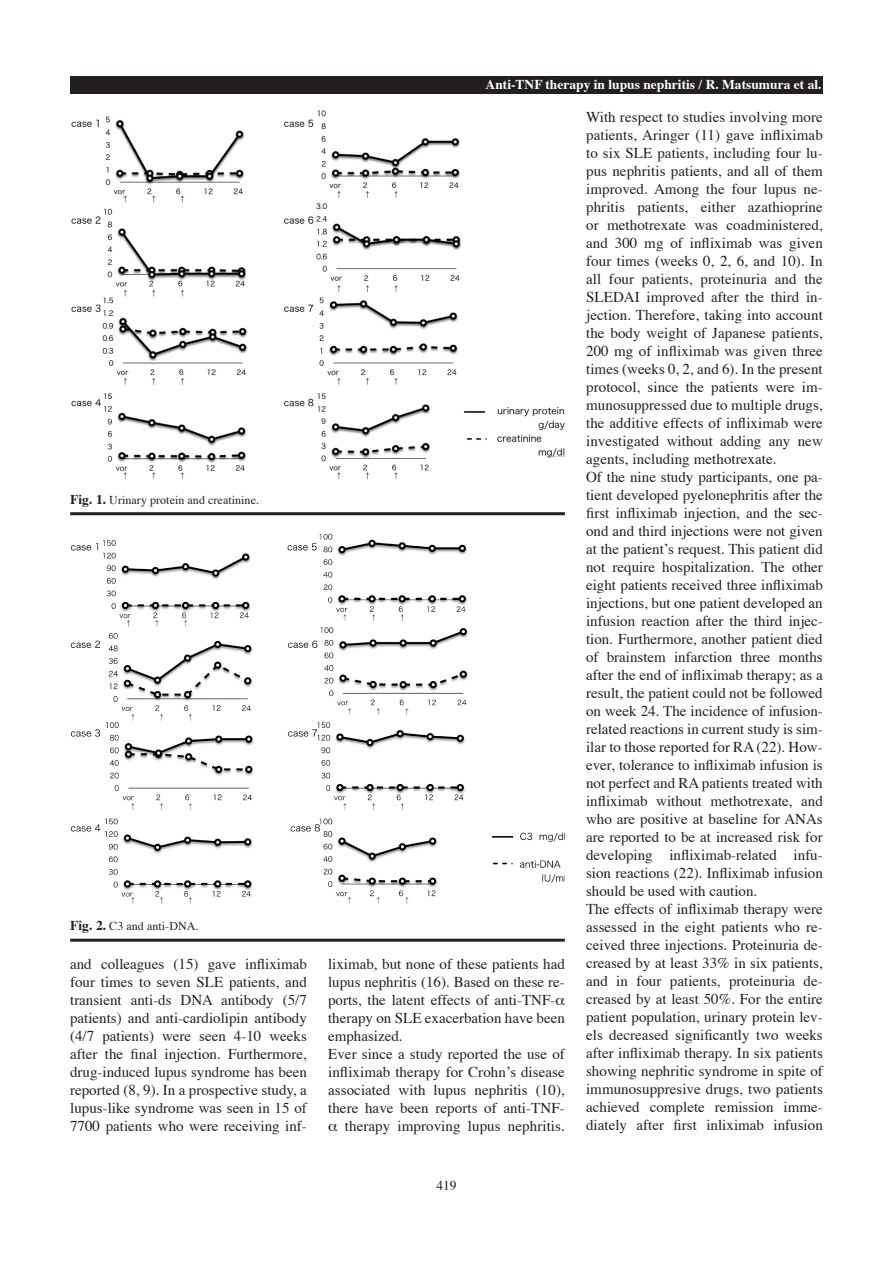
<style>
.page{position:relative;width:893px;height:1263px;background:#fff}
.page>*{position:absolute;margin:0;border:0;box-sizing:border-box;transform-origin:0 0}
.t1{font:15px/18px "Times";color:#231f20;text-align:justify}
.t2{font:700 13.5px "Times";color:#fff}
.t3{font:13.5px "Times";color:#231f20}
.t4{font:12px "Times";letter-spacing:.005em;color:#231f20}
.s1{font-weight:700;font-size:13.5px}
</style>
<div class="page">
<div style="left:70px;top:77px;width:753px;height:17px;background:#231f20"></div>
<img style="left:71px;top:111px;width:494px;height:368px">
<hr style="left:70px;top:512px;width:495px;height:3px;background:#231f20">
<img style="left:71px;top:534px;width:494px;height:370px">
<hr style="left:70px;top:939px;width:495px;height:3px;background:#231f20">
<p class="t2" style="left:486px;top:71px;width:337px">Anti-TNF therapy in lupus nephritis / R. Matsumura et al.</p>
<p class="t4" style="left:70px;top:488px;width:190px"><span class="s1">Fig. 1.</span> Urinary protein and creatinine.</p>
<p class="t4" style="left:70px;top:915px;width:130px"><span class="s1">Fig. 2.</span> C3 and anti-DNA.</p>
<p class="t1" style="left:70px;top:953px;width:238px">and colleagues (15) gave infliximab four times to seven SLE patients, and transient anti-ds DNA antibody (5/7 patients) and anti-cardiolipin antibody (4/7 patients) were seen 4-10 weeks after the final injection. Furthermore, drug-induced lupus syndrome has been reported (8, 9). In a prospective study, a lupus-like syndrome was seen in 15 of 7700 patients who were receiving inf-</p>
<p class="t1" style="left:328px;top:953px;width:238px">liximab, but none of these patients had</p>
<p class="t1" style="left:328px;top:971px;width:238px">lupus nephritis (16). Based on these re-</p>
<p class="t1" style="left:328px;top:989px;width:229px">ports, the latent effects of anti-TNF-</p>
<p class="t1" style="left:328px;top:1007px;width:238px">therapy on SLE exacerbation have been</p>
<p class="t1" style="left:328px;top:1025px;width:76px">emphasized.</p>
<p class="t1" style="left:328px;top:1043px;width:238px">Ever since a study reported the use of</p>
<p class="t1" style="left:328px;top:1061px;width:238px">infliximab therapy for Crohn’s disease</p>
<p class="t1" style="left:328px;top:1079px;width:238px">associated with lupus nephritis (10),</p>
<p class="t1" style="left:328px;top:1097px;width:238px">there have been reports of anti-TNF-</p>
<p class="t1" style="left:345px;top:1115px;width:222px">therapy improving lupus nephritis.</p>
<p class="t3" style="left:436px;top:1173px;width:22px">419</p>
<p class="t1" style="left:586px;top:106px;width:238px;text-align:left">With respect to studies involving more patients, Aringer (11) gave infliximab to six SLE patients, including four lu&shy;pus nephritis patients, and all of them improved. Among the four lupus ne&shy;phritis patients, either azathioprine or methotrexate was coadministered, and 300 mg of infliximab was given four times (weeks 0, 2, 6, and 10). In all four patients, proteinuria and the SLEDAI improved after the third in&shy;jection. Therefore, taking into account the body weight of Japanese patients, 200 mg of infliximab was given three times (weeks 0, 2, and 6). In the present protocol, since the patients were im&shy;munosuppressed due to multiple drugs, the additive effects of infliximab were investigated without adding any new agents, including methotrexate.<br>Of the nine study participants, one pa&shy;tient developed pyelonephritis after the first infliximab injection, and the sec&shy;ond and third injections were not given at the patient’s request. This patient did not require hospitalization. The other eight patients received three infliximab injections, but one patient developed an infusion reaction after the third injec&shy;tion. Furthermore, another patient died of brainstem infarction three months after the end of infliximab therapy; as a result, the patient could not be followed on week 24. The incidence of infusion&shy;related reactions in current study is sim&shy;ilar to those reported for RA (22). How&shy;ever, tolerance to infliximab infusion is not perfect and RA patients treated with infliximab without methotrexate, and who are positive at baseline for ANAs are reported to be at increased risk for developing infliximab-related infu&shy;sion reactions (22). Infliximab infusion should be used with caution.<br>The effects of infliximab therapy were assessed in the eight patients who re&shy;ceived three injections. Proteinuria de&shy;creased by at least 33% in six patients, and in four patients, proteinuria de&shy;creased by at least 50%. For the entire patient population, urinary protein lev&shy;els decreased significantly two weeks after infliximab therapy. In six patients showing nephritic syndrome in spite of immunosuppresive drugs, two patients achieved complete remission imme&shy;diately after first inliximab infusion</p>
</div>
